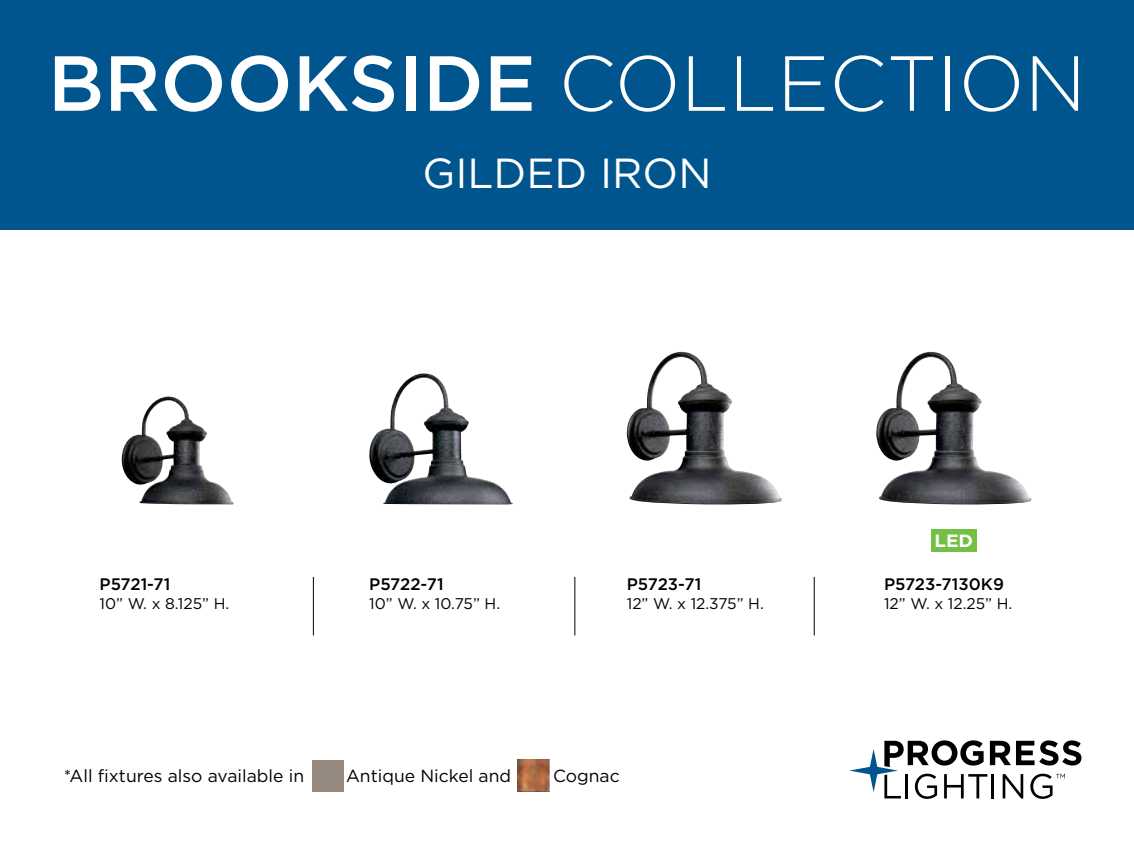
<style>
.page{position:relative;width:1134px;height:862px;background:#fff}
.page>*{position:absolute;margin:0;border:0;box-sizing:border-box;transform-origin:0 0}
.t1{font:300 77.88px "Gotham";color:#fff}
.t2{font:42px "Gotham";color:#fff}
.t3{font:700 17.68px "Gotham";color:#fff;scale:1.05 1}
.t4{font:17.5px "Gotham";color:#000}
.t5{font:500 16.62px "Gotham";color:#000}
.t6{font:15.4px "Gotham";color:#000}
.s1{font-weight:500}
</style>
<div class="page">
<svg style="left:849px;top:740px;width:232px;height:59px"></svg>
<div style="left:0;top:0;width:1134px;height:229px;background:#00558e"></div>
<img style="left:876px;top:352px;width:156px;height:152px">
<img style="left:627px;top:352px;width:155px;height:152px">
<hr style="left:814px;top:577px;width:1px;height:58px;background:#000">
<hr style="left:575px;top:577px;width:1px;height:58px;background:#000">
<hr style="left:313px;top:577px;width:1px;height:58px;background:#000">
<img style="left:369px;top:373px;width:144px;height:132px">
<img style="left:122px;top:396px;width:112px;height:108px">
<div style="left:931px;top:529px;width:46px;height:23px;background:#73c044"></div>
<div style="left:312px;top:760px;width:31px;height:32px;background:#968a80"></div>
<img style="left:518px;top:760px;width:32px;height:32px">
<h1 class="t1" style="left:48px;top:34px;width:1040px"><span class="s1">BROOKSIDE</span> COLLECTION</h1>
<h2 class="t2" style="left:422px;top:146px;width:291px">GILDED IRON</h2>
<p class="t5" style="left:100px;top:573px;width:72px">P5721-71</p>
<p class="t6" style="left:100px;top:593px;width:131px">10” W. x 8.125” H.</p>
<p class="t5" style="left:369px;top:573px;width:76px">P5722-71</p>
<p class="t6" style="left:369px;top:593px;width:132px">10” W. x 10.75” H.</p>
<p class="t5" style="left:627px;top:573px;width:76px">P5723-71</p>
<p class="t6" style="left:627px;top:593px;width:139px">12” W. x 12.375” H.</p>
<p class="t4" style="left:64px;top:764px;width:242px">*All fixtures also available in</p>
<p class="t4" style="left:346px;top:764px;width:166px">Antique Nickel and</p>
<p class="t4" style="left:553px;top:764px;width:68px">Cognac</p>
<p class="t3" style="left:935px;top:529px;width:38px">LED</p>
<p class="t5" style="left:884px;top:573px;width:121px">P5723-7130K9</p>
<p class="t6" style="left:884px;top:593px;width:130px">12” W. x 12.25” H.</p>
</div>
